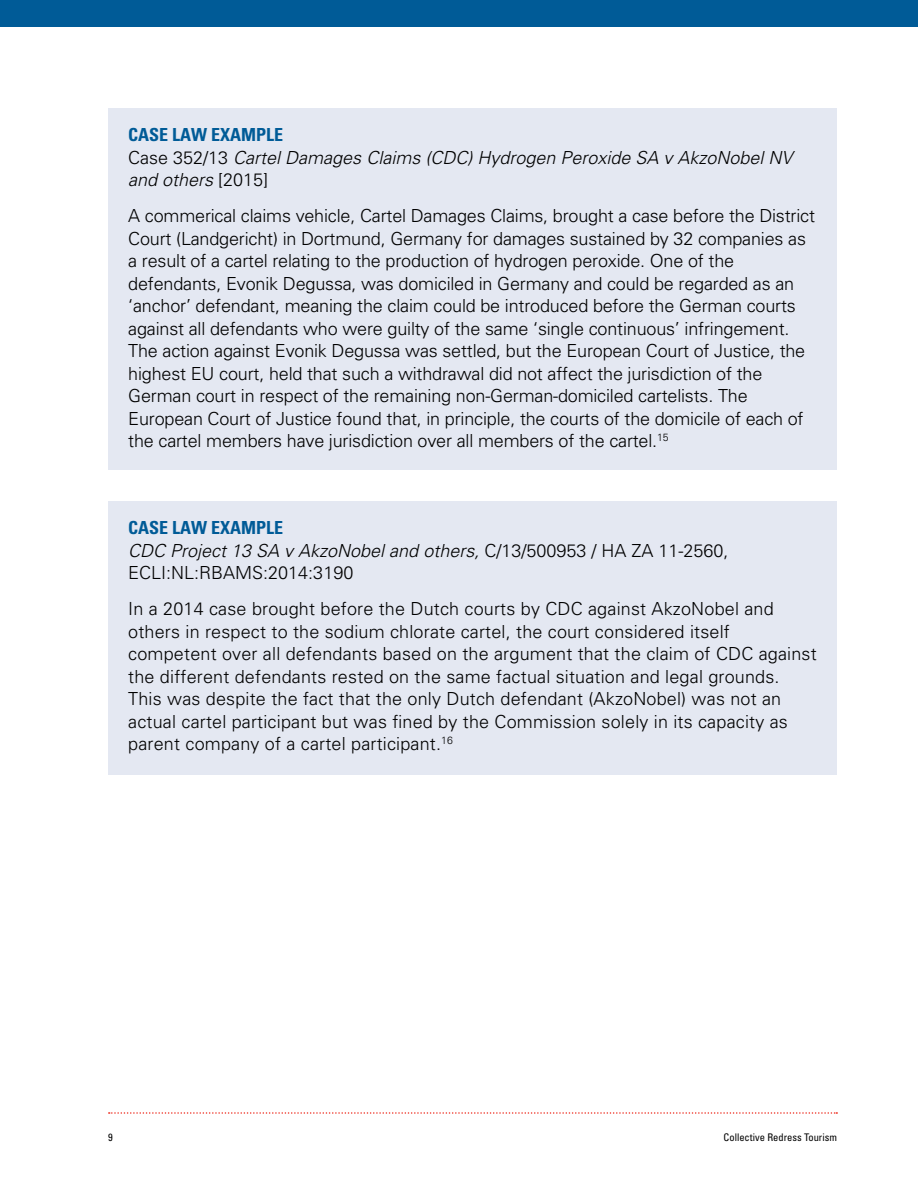
<style>
.page{position:relative;width:918px;height:1188px;background:#fff}
.page>*{position:absolute;margin:0;border:0;box-sizing:border-box;transform-origin:0 0}
.t1{font:300 18px/22.5px "Univers LT Std";letter-spacing:-.01em;color:#000}
.t2{font:300 18px/22.5px "Univers LT Std";letter-spacing:.01em;color:#000}
.t3{font:italic 300 18px/22.5px "Univers";color:#000}
.t4{font:700 condensed 18px "Univers LT Std";color:#005b97}
.t5{font:condensed 10.5px "Univers LT Std";color:#000}
.s1{font-family:"Univers LT Std";font-style:normal}
</style>
<div class="page">
<svg style="left:109px;top:1112px;width:728px;height:2px"></svg>
<div style="left:0;top:0;width:918px;height:27px;background:#005b97"></div>
<div style="left:108px;top:501px;width:729px;height:273px;background:#e4e8f2"></div>
<div style="left:108px;top:108px;width:729px;height:362px;background:#e4e8f2"></div>
<p class="t4" style="left:128px;top:124px;width:156px">CASE LAW EXAMPLE</p>
<p class="t3" style="left:128px;top:146px;width:666px"><span class="s1">Case 352/13</span> Cartel Damages Claims (CDC) Hydrogen Peroxide SA v AkzoNobel NV and others <span class="s1">[2015]</span></p>
<p class="t1" style="left:128px;top:205px;width:688px">A commerical claims vehicle, Cartel Damages Claims, brought a case before the District Court (Landgericht) in Dortmund, Germany for damages sustained by 32 companies as a result of a cartel relating to the production of hydrogen peroxide. One of the defendants, Evonik Degussa, was domiciled in Germany and could be regarded as an ‘anchor’ defendant, meaning the claim could be introduced before the German courts against all defendants who were guilty of the same ‘single continuous’ infringement.<br>The action against Evonik Degussa was settled, but the European Court of Justice, the highest EU court, held that such a withdrawal did not affect the jurisdiction of the German court in respect of the remaining non-German-domiciled cartelists. The European Court of Justice found that, in principle, the courts of the domicile of each of the cartel members have jurisdiction over all members of the cartel.<sup>15</sup></p>
<p class="t4" style="left:128px;top:517px;width:156px">CASE LAW EXAMPLE</p>
<p class="t3" style="left:128px;top:539px;width:602px">CDC Project 13 SA v AkzoNobel and others, <span class="s1">C/13/500953 / HA ZA 11-2560,</span></p>
<p class="t2" style="left:128px;top:555px;width:647px;line-height:36px">ECLI:NL:RBAMS:2014:3190<br>In a 2014 case brought before the Dutch courts by CDC against AkzoNobel and</p>
<p class="t2" style="left:128px;top:620px;width:690px">others in respect to the sodium chlorate cartel, the court considered itself competent over all defendants based on the argument that the claim of CDC against the different defendants rested on the same factual situation and legal grounds.<br>This was despite the fact that the only Dutch defendant (AkzoNobel) was not an actual cartel participant but was fined by the Commission solely in its capacity as parent company of a cartel participant.<sup>16</sup></p>
<p class="t5" style="left:108px;top:1130px;width:6px">9</p>
<p class="t5" style="left:724px;top:1130px;width:115px">Collective Redress Tourism</p>
</div>
